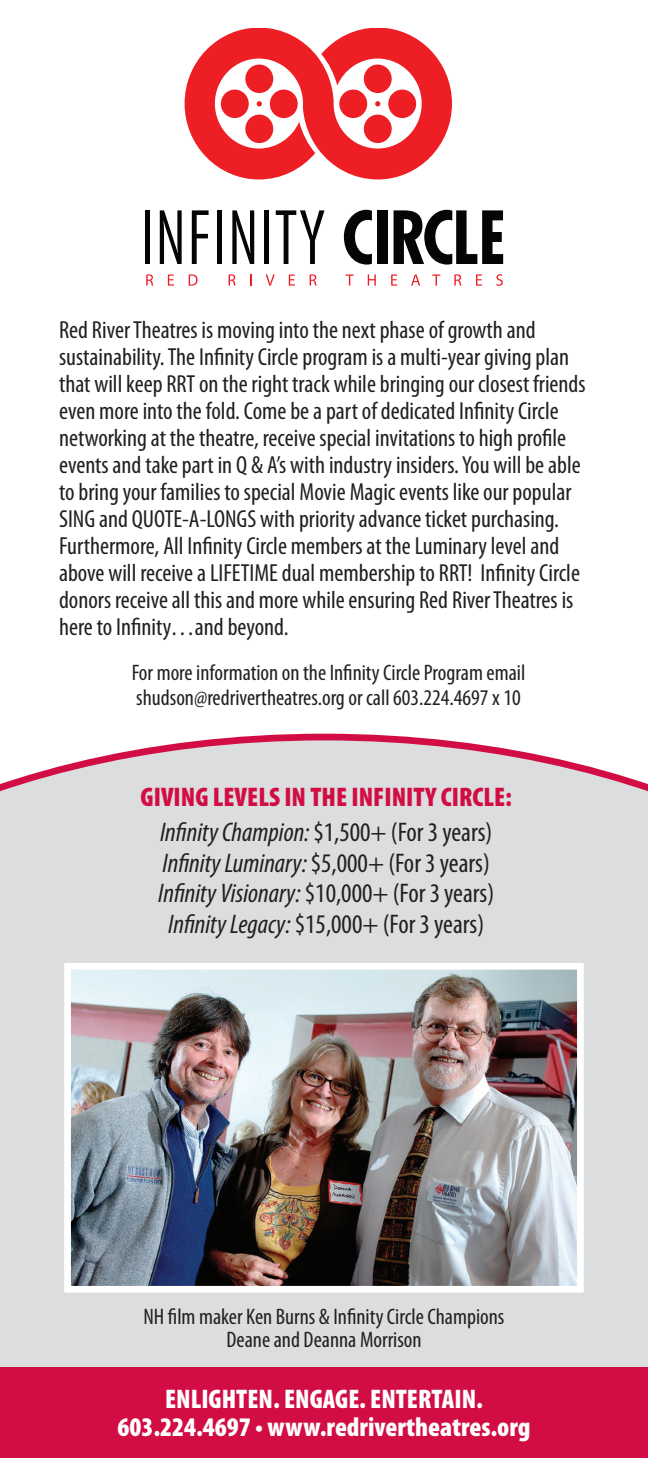
<style>
.page{position:relative;width:648px;height:1458px;background:#fff}
.page>*{position:absolute;margin:0;border:0;box-sizing:border-box;transform-origin:0 0}
.t1{font:condensed 27px/30.4px "Myriad Pro";color:#231f20;text-align:center}
.t2{font:900 condensed 27px/35.8px "Myriad Pro";color:#d20d44;text-align:center}
.t3{font:900 condensed 27px/27.9px "Myriad Pro";color:#fff;text-align:center}
.t4{font:condensed 24.75px/27px "Myriad Pro";color:#231f20}
.t5{font:condensed 22.5px/24.8px "Myriad Pro";color:#231f20}
.s1{font-weight:400;font-style:italic;color:#231f20}
.s2{font-weight:400;color:#231f20}
.s3{font-style:italic}
</style>
<div class="page">
<div style="left:0;top:734px;width:648px;height:633px;background:#dcdddf"></div>
<svg style="left:185px;top:28px;width:267px;height:151px;fill:#ee1f24"></svg>
<svg style="left:257px;top:101px;width:5px;height:5px"></svg>
<div style="left:221px;top:90px;width:28px;height:28px;background:#ee1f24;border-radius:50%"></div>
<div style="left:270px;top:90px;width:28px;height:28px;background:#ee1f24;border-radius:50%"></div>
<div style="left:245px;top:115px;width:28px;height:28px;background:#ee1f24;border-radius:50%"></div>
<div style="left:245px;top:65px;width:28px;height:28px;background:#ee1f24;border-radius:50%"></div>
<svg style="left:375px;top:101px;width:5px;height:5px"></svg>
<div style="left:339px;top:90px;width:28px;height:28px;background:#ee1f24;border-radius:50%"></div>
<div style="left:388px;top:90px;width:28px;height:28px;background:#ee1f24;border-radius:50%"></div>
<div style="left:364px;top:115px;width:28px;height:28px;background:#ee1f24;border-radius:50%"></div>
<div style="left:364px;top:65px;width:28px;height:28px;background:#ee1f24;border-radius:50%"></div>
<div style="left:145px;top:210px;width:5px;height:54px;background:#050504"></div>
<svg style="left:160px;top:210px;width:22px;height:54px"></svg>
<svg style="left:192px;top:210px;width:17px;height:54px"></svg>
<div style="left:217px;top:210px;width:5px;height:54px;background:#050504"></div>
<svg style="left:232px;top:210px;width:22px;height:54px"></svg>
<div style="left:264px;top:210px;width:5px;height:54px;background:#050504"></div>
<svg style="left:276px;top:210px;width:49px;height:54px"></svg>
<svg style="left:344px;top:210px;width:28px;height:55px"></svg>
<div style="left:377px;top:210px;width:11px;height:54px;background:#050504"></div>
<svg style="left:394px;top:210px;width:109px;height:55px"></svg>
<svg style="left:146px;top:274px;width:7px;height:12px"></svg>
<svg style="left:168px;top:274px;width:6px;height:12px"></svg>
<svg style="left:189px;top:274px;width:9px;height:12px"></svg>
<svg style="left:229px;top:274px;width:7px;height:12px"></svg>
<svg style="left:250px;top:274px;width:2px;height:12px"></svg>
<svg style="left:266px;top:274px;width:9px;height:12px"></svg>
<svg style="left:289px;top:274px;width:6px;height:12px"></svg>
<svg style="left:310px;top:274px;width:7px;height:12px"></svg>
<svg style="left:346px;top:274px;width:8px;height:12px"></svg>
<svg style="left:368px;top:274px;width:8px;height:12px"></svg>
<svg style="left:391px;top:274px;width:6px;height:12px"></svg>
<svg style="left:411px;top:274px;width:9px;height:12px"></svg>
<svg style="left:432px;top:274px;width:8px;height:12px"></svg>
<svg style="left:454px;top:274px;width:7px;height:12px"></svg>
<svg style="left:476px;top:274px;width:6px;height:12px"></svg>
<svg style="left:496px;top:274px;width:7px;height:12px"></svg>
<div style="left:0;top:1367px;width:648px;height:91px;background:#d20d44"></div>
<img style="left:72px;top:971px;width:504px;height:314px">
<div style="left:64px;top:963px;width:520px;height:330px;border:7px solid #fff"></div>
<p class="t4" style="left:59px;top:317px;width:528px">Red River Theatres is moving into the next phase of growth and sustainability. The Infinity Circle program is a multi-year giving plan that will keep RRT on the right track while bringing our closest friends even more into the fold. Come be a part of dedicated Infinity Circle networking at the theatre, receive special invitations to high profile events and take part in Q &amp; A’s with industry insiders. You will be able to bring your families to special Movie Magic events like our popular SING and QUOTE-A-LONGS with priority advance ticket purchasing.<br>Furthermore, All Infinity Circle members at the Luminary level and above will receive a LIFETIME dual membership to RRT! Infinity Circle donors receive all this and more while ensuring Red River Theatres is here to Infinity…and beyond.</p>
<p class="t5" style="left:132px;top:660px;width:395px">For more information on the Infinity Circle Program email shudson@redrivertheatres.org or call 603.224.4697 x 10</p>
<p class="t2" style="left:141px;top:779px;width:373px">GIVING LEVELS IN THE INFINITY CIRCLE:<br><span class="s1">Infinity Champion:</span> <span class="s2">$1,500+ (For 3 years)</span></p>
<p class="t1" style="left:158px;top:848px;width:338px"><span class="s3">Infinity Luminary:</span> $5,000+ (For 3 years)<br><span class="s3">Infinity Visionary:</span> $10,000+ (For 3 years)<br><span class="s3">Infinity Legacy:</span> $15,000+ (For 3 years)</p>
<p class="t5" style="left:144px;top:1305px;width:362px;line-height:23.4px;text-align:center">NH film maker Ken Burns &amp; Infinity Circle Champions<br>Deane and Deanna Morrison</p>
<p class="t3" style="left:117px;top:1385px;width:415px">ENLIGHTEN. ENGAGE. ENTERTAIN.<br>603.224.4697 • www.redrivertheatres.org</p>
</div>
